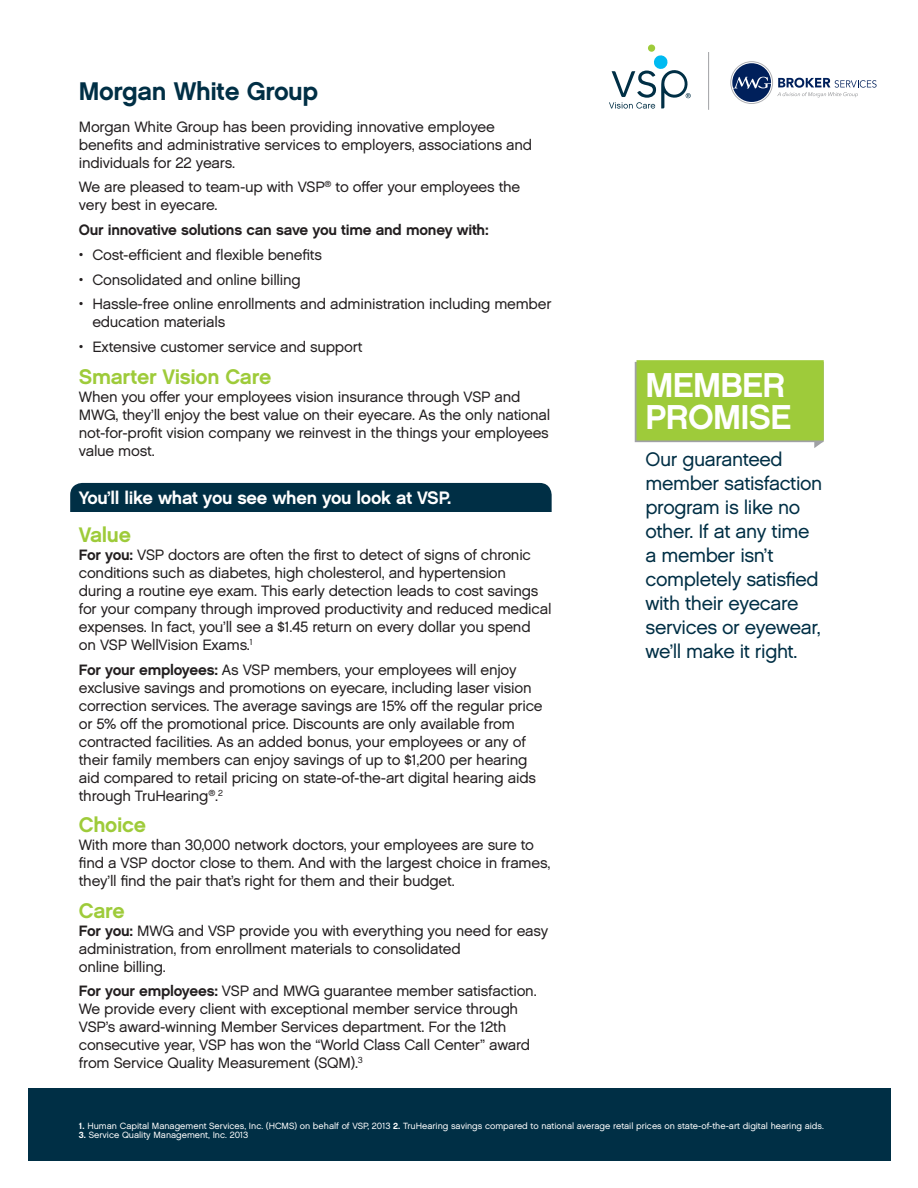
<style>
.page{position:relative;width:918px;height:1188px;background:#fff}
.page>*{position:absolute;margin:0;border:0;box-sizing:border-box;transform-origin:0 0}
.Callout{font:34.5px/31.5px "Chalet New York Nineteen Sixty";letter-spacing:-.02em;color:#fff}
.t1{font:25.5px "Chalet New York Nineteen Sixty";letter-spacing:-.015em;color:#002f45}
.t2{font:21px "Chalet New York Nineteen Sixty";letter-spacing:-.015em;color:#9ecb3a}
.Callout-2{font:19.5px/24px "Chalet London Nineteen Sixty";letter-spacing:-.02em;color:#002f45}
.t3{font:18px "Chalet New York Nineteen Sixty";letter-spacing:-.015em;color:#fff}
.t4{font:15px/18px "Chalet London Nineteen Sixty";letter-spacing:-.015em;color:#231f20}
.t5{font:15px "Chalet New York Nineteen Sixty";letter-spacing:-.015em;color:#231f20}
.t6{font:9px "Chalet London Nineteen Sixty";color:#fff}
.s1{font-family:"Chalet New York Nineteen Sixty"}
</style>
<div class="page">
<div style="left:648px;top:44px;width:7px;height:8px;background:#9ecb3a;border-radius:50%"></div>
<svg style="left:609px;top:55px;width:82px;height:54px"></svg>
<svg style="left:730px;top:61px;width:147px;height:43px"></svg>
<hr style="left:708px;top:52px;width:1px;height:58px;background:#a0a1a5">
<svg style="left:635px;top:360px;width:189px;height:88px;background:#a4cd4a"></svg>
<div style="left:28px;top:1089px;width:863px;height:72px;background:#002f45"></div>
<div style="left:70px;top:483px;width:482px;height:29px;background:#002f45"></div>
<p class="t1" style="left:79px;top:75px;width:241px">Morgan White Group</p>
<p class="t4" style="left:79px;top:117px;width:455px">Morgan White Group has been providing innovative employee benefits and administrative services to employers, associations and individuals for 22 years.</p>
<p class="t4" style="left:79px;top:178px;width:443px">We are pleased to team-up with VSP<sup>®</sup> to offer your employees the very best in eyecare.</p>
<p class="t5" style="left:79px;top:220px;width:411px">Our innovative solutions can save you time and money with:</p>
<p class="t4" style="left:79px;top:246px;width:245px">• Cost-efficient and flexible benefits</p>
<p class="t4" style="left:79px;top:270px;width:223px">• Consolidated and online billing</p>
<p class="t4" style="left:92px;top:295px;width:461px;text-indent:-14px">• Hassle-free online enrollments and administration including member education materials</p>
<p class="t4" style="left:79px;top:338px;width:285px">• Extensive customer service and support</p>
<p class="t2" style="left:79px;top:363px;width:194px">Smarter Vision Care</p>
<p class="t4" style="left:79px;top:387px;width:473px">When you offer your employees vision insurance through VSP and MWG, they’ll enjoy the best value on their eyecare. As the only national not-for-profit vision company we reinvest in the things your employees value most.</p>
<p class="t3" style="left:79px;top:486px;width:374px">You’ll like what you see when you look at VSP.</p>
<p class="t2" style="left:79px;top:521px;width:54px">Value</p>
<p class="t4" style="left:79px;top:546px;width:474px"><span class="s1">For you:</span> VSP doctors are often the fi rst to detect of signs of chronic conditions such as diabetes, high cholesterol, and hypertension during a routine eye exam. This early detection leads to cost savings for your company through improved productivity and reduced medical expenses. In fact, you’ll see a $1.45 return on every dollar you spend on VSP WellVision Exams.<sup>1</sup></p>
<p class="t4" style="left:79px;top:660px;width:465px"><span class="s1">For your employees:</span> As VSP members, your employees will enjoy exclusive savings and promotions on eyecare, including laser vision correction services. The average savings are 15% off the regular price or 5% off the promotional price. Discounts are only available from contracted facilities. As an added bonus, your employees or any of their family members can enjoy savings of up to $1,200 per hearing aid compared to retail pricing on state-of-the-art digital hearing aids through TruHearing<sup>®</sup>.<sup>2</sup></p>
<p class="t2" style="left:79px;top:812px;width:69px">Choice</p>
<p class="t4" style="left:79px;top:836px;width:473px">With more than 30,000 network doctors, your employees are sure to<br>fi nd a VSP doctor close to them. And with the largest choice in frames, they’ll fi nd the pair that’s right for them and their budget.</p>
<p class="t2" style="left:79px;top:897px;width:47px">Care</p>
<p class="t4" style="left:79px;top:921px;width:471px"><span class="s1">For you:</span> MWG and VSP provide you with everything you need for easy administration, from enrollment materials to consolidated<br>online billing.</p>
<p class="t4" style="left:79px;top:982px;width:459px"><span class="s1">For your employees:</span> VSP and MWG guarantee member satisfaction.<br>We provide every client with exceptional member service through VSP’s award-winning Member Services department. For the 12th consecutive year, VSP has won the “World Class Call Center” award from Service Quality Measurement (SQM).<sup>3</sup></p>
<p class="Callout" style="left:646px;top:369px;width:148px">MEMBER<br>PROMISE</p>
<p class="Callout-2" style="left:646px;top:447px;width:178px">Our guaranteed member satisfaction program is like no other. If at any time a member isn’t completely satisfied with their eyecare services or eyewear, we’ll make it right.</p>
<p class="t6" style="left:79px;top:1120px;width:747px"><span class="s1">1.</span> Human Capital Management Services, Inc. (HCMS) on behalf of VSP, 2013 <span class="s1">2.</span> TruHearing savings compared to national average retail prices on state-of-the-art digital hearing aids.</p>
<p class="t6" style="left:79px;top:1129px;width:171px"><span class="s1">3.</span> Service Quality Management, Inc. 2013</p>
</div>
